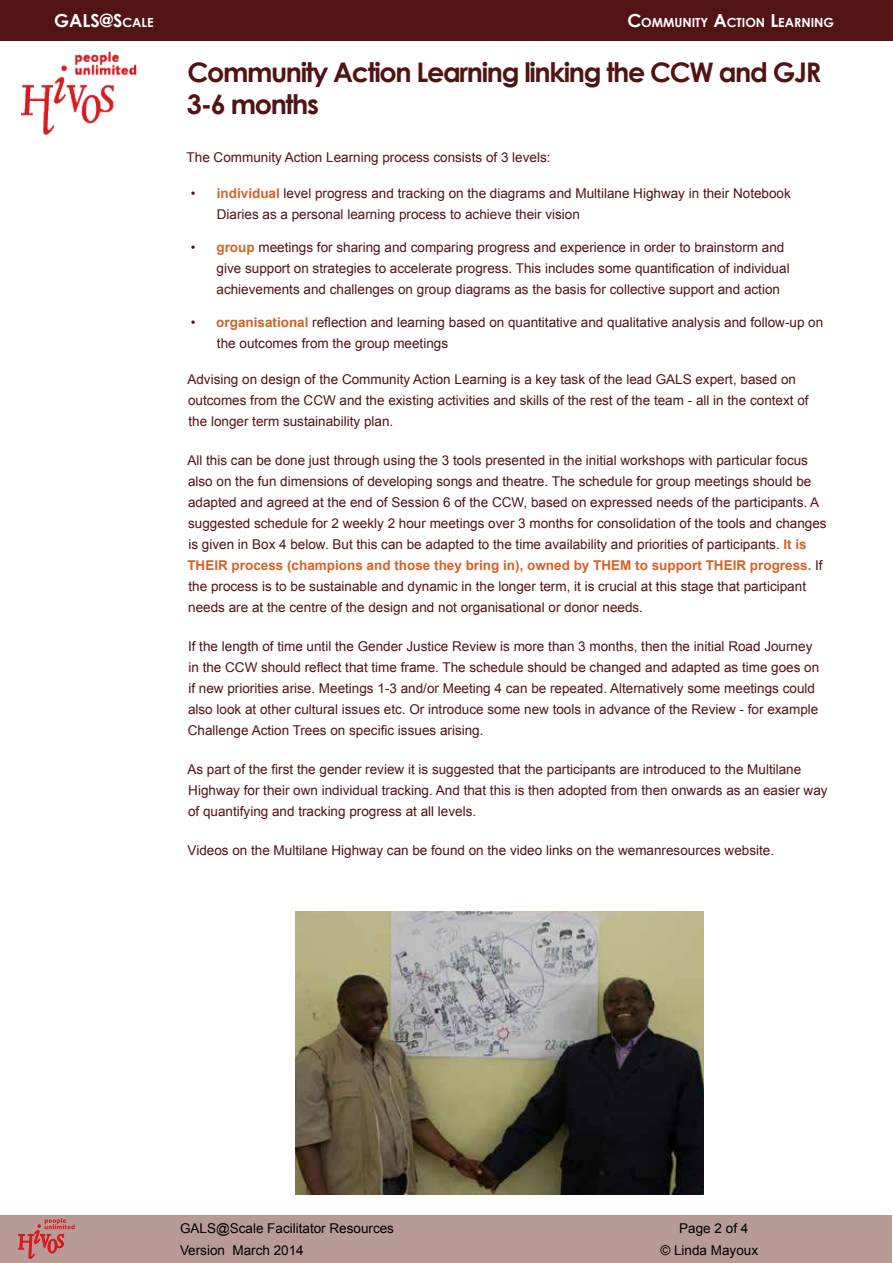
<style>
.page{position:relative;width:893px;height:1263px;background:#fff}
.page>*{position:absolute;margin:0;border:0;box-sizing:border-box;transform-origin:0 0}
.t1{font:700 27px/32.4px "Century Gothic";letter-spacing:-.05em;color:#511314}
.t2{font:700 18px "Century Gothic";color:#fff}
.t3{font:13.5px/21px "Arial";color:#511314}
.t4{font:13.5px "Arial";color:#000}
.t5{font:700 12.6px "Century Gothic";color:#fff}
.s1{font-size:12.6px}
.s2{font-size:18px}
.s3{font-weight:700;color:#d46228}
</style>
<div class="page">
<div style="left:0;top:1215px;width:891px;height:48px;background:#b99b95"></div>
<div style="left:0;top:0;width:893px;height:40px;background:#511314"></div>
<img style="left:296px;top:911px;width:407px;height:284px">
<svg style="left:18px;top:1218px;width:57px;height:41px"></svg>
<img style="left:22px;top:52px;width:115px;height:82px">
<h2 class="t2" style="left:54px;top:7px;width:101px">GALS@S<span class="s1">CAL E</span></h2>
<p class="t5" style="left:627px;top:13px;width:207px"><span class="s2">C</span>OMMUNITY <span class="s2">A</span>CTION <span class="s2">L</span>EARNING</p>
<h1 class="t1" style="left:187px;top:55px;width:636px">Community Action Learning linking the CCW and GJR<br>3-6 months</h1>
<p class="t3" style="left:187px;top:147px;width:365px">The Community Action Learning process consists of 3 levels:</p>
<p class="t3" style="left:217px;top:183px;width:576px;text-indent:-26px">• <span class="s3">individual</span> level progress and tracking on the diagrams and Multilane Highway in their Notebook<br>Diaries as a personal learning process to achieve their vision</p>
<p class="t3" style="left:217px;top:237px;width:575px;text-indent:-26px">• <span class="s3">group</span> meetings for sharing and comparing progress and experience in order to brainstorm and give support on strategies to accelerate progress. This includes some quantification of individual achievements and challenges on group diagrams as the basis for collective support and action</p>
<p class="t3" style="left:217px;top:312px;width:608px;text-indent:-26px">• <span class="s3">organisational</span> reflection and learning based on quantitative and qualitative analysis and follow-up on the outcomes from the group meetings</p>
<p class="t3" style="left:187px;top:369px;width:623px">Advising on design of the Community Action Learning is a key task of the lead GALS expert, based on outcomes from the CCW and the existing activities and skills of the rest of the team - all in the context of the longer term sustainability plan.</p>
<p class="t3" style="left:187px;top:450px;width:641px">All this can be done just through using the 3 tools presented in the initial workshops with particular focus also on the fun dimensions of developing songs and theatre. The schedule for group meetings should be adapted and agreed at the end of Session 6 of the CCW, based on expressed needs of the participants. A suggested schedule for 2 weekly 2 hour meetings over 3 months for consolidation of the tools and changes is given in Box 4 below. But this can be adapted to the time availability and priorities of participants. <span class="s3">It is THEIR process (champions and those they bring in), owned by THEM to support THEIR progress.</span> If the process is to be sustainable and dynamic in the longer term, it is crucial at this stage that participant needs are at the centre of the design and not organisational or donor needs.</p>
<p class="t3" style="left:188px;top:636px;width:633px">If the length of time until the Gender Justice Review is more than 3 months, then the initial Road Journey in the CCW should reflect that time frame. The schedule should be changed and adapted as time goes on if new priorities arise. Meetings 1-3 and/or Meeting 4 can be repeated. Alternatively some meetings could also look at other cultural issues etc. Or introduce some new tools in advance of the Review - for example Challenge Action Trees on specific issues arising.</p>
<p class="t3" style="left:187px;top:759px;width:642px">As part of the first the gender review it is suggested that the participants are introduced to the Multilane<br>Highway for their own individual tracking. And that this is then adopted from then onwards as an easier way of quantifying and tracking progress at all levels.</p>
<p class="t3" style="left:188px;top:840px;width:588px">Videos on the Multilane Highway can be found on the video links on the wemanresources website.</p>
<p class="t4" style="left:180px;top:1219px;width:216px">GALS@Scale Facilitator Resources</p>
<p class="t4" style="left:679px;top:1219px;width:71px">Page 2 of 4</p>
<p class="t4" style="left:180px;top:1240px;width:125px">Version March 2014</p>
<p class="t4" style="left:660px;top:1240px;width:99px">© Linda Mayoux</p>
</div>
